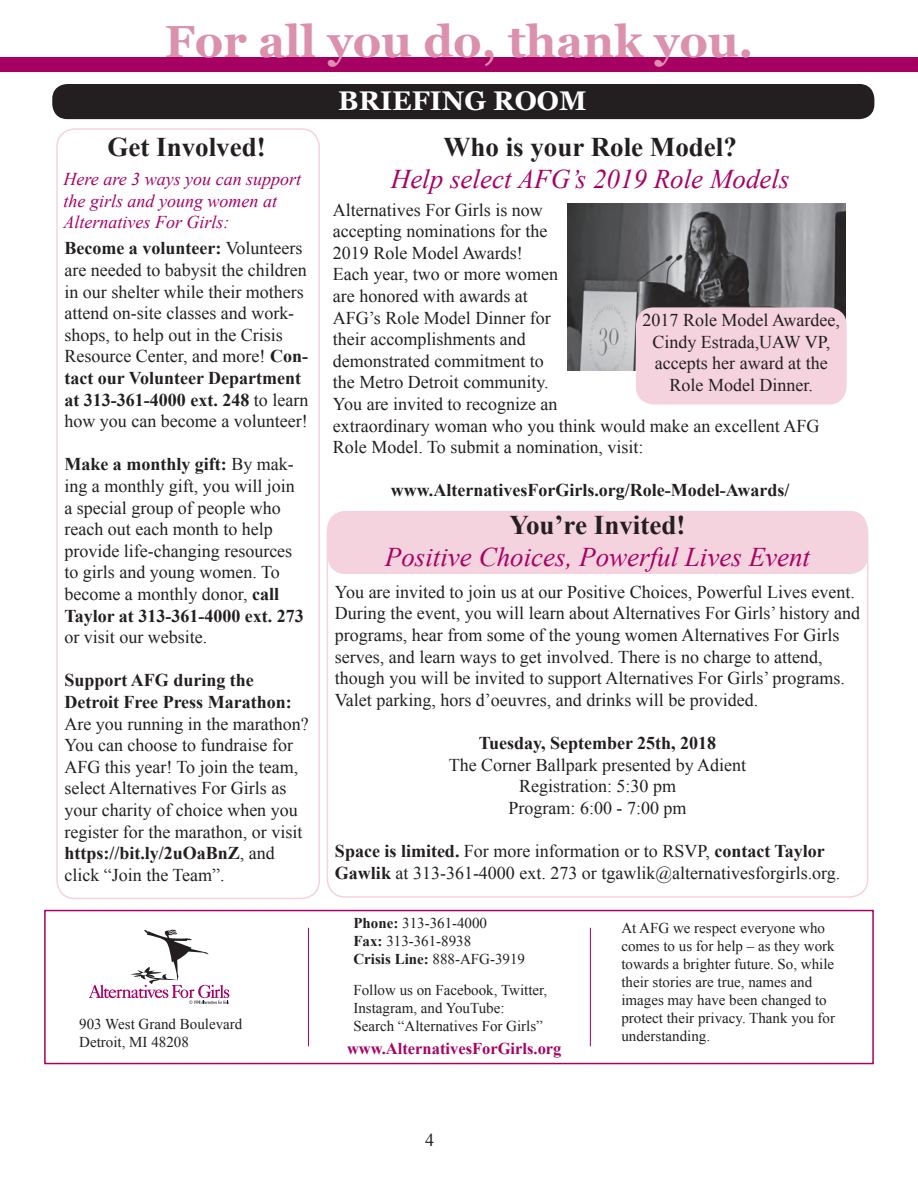
<style>
.page{position:relative;width:918px;height:1188px;background:#fff}
.page>*{position:absolute;margin:0;border:0;box-sizing:border-box;transform-origin:0 0}
.t1{font:700 45px "Georgia";color:#db90ae}
.t2{font:italic 27px "Times New Roman";color:#a70063}
.t3{font:700 27px "Times New Roman";color:#231f20}
.t4{font:700 27px "Georgia";color:#fff}
.t5{font:18px/21.6px "Times New Roman";color:#231f20}
.t6{font:700 18px/21.6px "Times New Roman";color:#231f20}
.t7{font:italic 18px/21.6px "Times New Roman";color:#a70063}
.t8{font:700 16.5px "Times New Roman";color:#a70063}
.t9{font:15px/18px "Times New Roman";color:#231f20}
.s1{font-weight:700}
</style>
<div class="page">
<div style="left:52px;top:84px;width:822px;height:35px;background:#231f20;border-radius:15px"></div>
<div style="left:0;top:57px;width:918px;height:15px;background:#a70063"></div>
<div style="left:44px;top:910px;width:830px;height:154px;background:#fff;border:2px solid #a70063"></div>
<svg style="left:303px;top:968px;width:6px;height:97px"></svg>
<hr style="left:308px;top:928px;width:1px;height:118px;background:#a70063">
<hr style="left:590px;top:928px;width:1px;height:118px;background:#a70063">
<div style="left:327px;top:511px;width:541px;height:63px;background:#f4d2de;border-radius:18px"></div>
<div style="left:56px;top:128px;width:264px;height:771px;border:2px solid #f4d2de;border-radius:18px"></div>
<img style="left:567px;top:203px;width:279px;height:167px">
<div style="left:636px;top:307px;width:211px;height:98px;background:#f4d2de;border-radius:18px"></div>
<svg style="left:89px;top:930px;width:140px;height:74px"></svg>
<p class="t1" style="left:165px;top:12px;width:590px">For all you do, thank you.</p>
<p class="t3" style="left:108px;top:129px;width:160px">Get Involved!</p>
<p class="t7" style="left:64px;top:168px;width:239px">Here are 3 ways you can support the girls and young women at<br>Alternatives For Girls:</p>
<p class="t5" style="left:64px;top:237px;width:245px"><span class="s1">Become a volunteer:</span> Volunteers are needed to babysit the children in our shelter while their mothers attend on-site classes and work&shy;shops, to help out in the Crisis<br>Resource Center, and more! <span class="s1">Con&shy;tact our Volunteer Department at 313-361-4000 ext. 248</span> to learn how you can become a volunteer!</p>
<p class="t5" style="left:64px;top:453px;width:241px"><span class="s1">Make a monthly gift:</span> By mak&shy;ing a monthly gift, you will join a special group of people who reach out each month to help provide life-changing resources to girls and young women. To become a monthly donor, <span class="s1">call<br>Taylor at 313-361-4000 ext. 273 </span>or visit our website.</p>
<p class="t6" style="left:64px;top:669px;width:229px">Support AFG during the<br>Detroit Free Press Marathon:</p>
<p class="t5" style="left:64px;top:712px;width:246px">Are you running in the marathon?<br>You can choose to fundraise for<br>AFG this year! To join the team, select Alternatives For Girls as your charity of choice when you register for the marathon, or visit <span class="s1">https://bit.ly/2uOaBnZ</span>, and click “Join the Team”.</p>
<p class="t9" style="left:79px;top:1015px;width:165px">903 West Grand Boulevard</p>
<p class="t9" style="left:79px;top:1033px;width:111px">Detroit, MI 48208</p>
<p class="t4" style="left:338px;top:84px;width:250px">BRIEFING ROOM</p>
<p class="t3" style="left:443px;top:129px;width:295px">Who is your Role Model?</p>
<p class="t2" style="left:391px;top:160px;width:400px">Help select AFG’s 2019 Role Models</p>
<p class="t5" style="left:333px;top:199px;width:488px">Alternatives For Girls is now<br>accepting nominations for the<br>2019 Role Model Awards!<br>Each year, two or more women<br>are honored with awards at<br>AFG’s Role Model Dinner for<br>their accomplishments and<br>demonstrated commitment to<br>the Metro Detroit community.<br>You are invited to recognize an<br>extraordinary woman who you think would make an excellent AFG<br>Role Model. To submit a nomination, visit:</p>
<p class="t6" style="left:391px;top:479px;width:400px">www.AlternativesForGirls.org/Role-Model-Awards/</p>
<p class="t5" style="left:643px;top:309px;width:199px;text-align:center">2017 Role Model Awardee,<br>Cindy Estrada,UAW VP, accepts her award at the<br>Role Model Dinner.</p>
<p class="t3" style="left:510px;top:507px;width:177px">You’re Invited!</p>
<p class="t2" style="left:385px;top:538px;width:427px">Positive Choices, Powerful Lives Event</p>
<p class="t5" style="left:335px;top:581px;width:527px">You are invited to join us at our Positive Choices, Powerful Lives event.<br>During the event, you will learn about Alternatives For Girls’ history and programs, hear from some of the young women Alternatives For Girls serves, and learn ways to get involved. There is no charge to attend, though you will be invited to support Alternatives For Girls’ programs.<br>Valet parking, hors d’oeuvres, and drinks will be provided.</p>
<p class="t6" style="left:479px;top:732px;width:239px">Tuesday, September 25th, 2018</p>
<p class="t5" style="left:449px;top:753px;width:299px">The Corner Ballpark presented by Adient</p>
<p class="t5" style="left:519px;top:775px;width:159px">Registration: 5:30 pm</p>
<p class="t5" style="left:509px;top:797px;width:180px">Program: 6:00 - 7:00 pm</p>
<p class="t5" style="left:335px;top:840px;width:507px"><span class="s1">Space is limited.</span> For more information or to RSVP, <span class="s1">contact Taylor<br>Gawlik</span> at 313-361-4000 ext. 273 or tgawlik@alternativesforgirls.org.</p>
<p class="t9" style="left:353px;top:914px;width:135px"><span class="s1">Phone:</span> 313-361-4000</p>
<p class="t9" style="left:353px;top:932px;width:119px"><span class="s1">Fax:</span> 313-361-8938</p>
<p class="t9" style="left:353px;top:950px;width:173px"><span class="s1">Crisis Line:</span> 888-AFG-3919</p>
<p class="t9" style="left:353px;top:981px;width:195px">Follow us on Facebook, Twitter,<br>Instagram, and YouTube:</p>
<p class="t9" style="left:353px;top:1017px;width:191px">Search “Alternatives For Girls”</p>
<p class="t8" style="left:347px;top:1037px;width:216px">www.AlternativesForGirls.org</p>
<p class="t9" style="left:621px;top:919px;width:205px">At AFG we respect everyone who</p>
<p class="t9" style="left:621px;top:937px;width:215px">comes to us for help – as they work towards a brighter future. So, while their stories are true, names and images may have been changed to protect their privacy. Thank you for understanding.</p>
<p class="t5" style="left:425px;top:1129px;width:10px">4</p>
</div>
